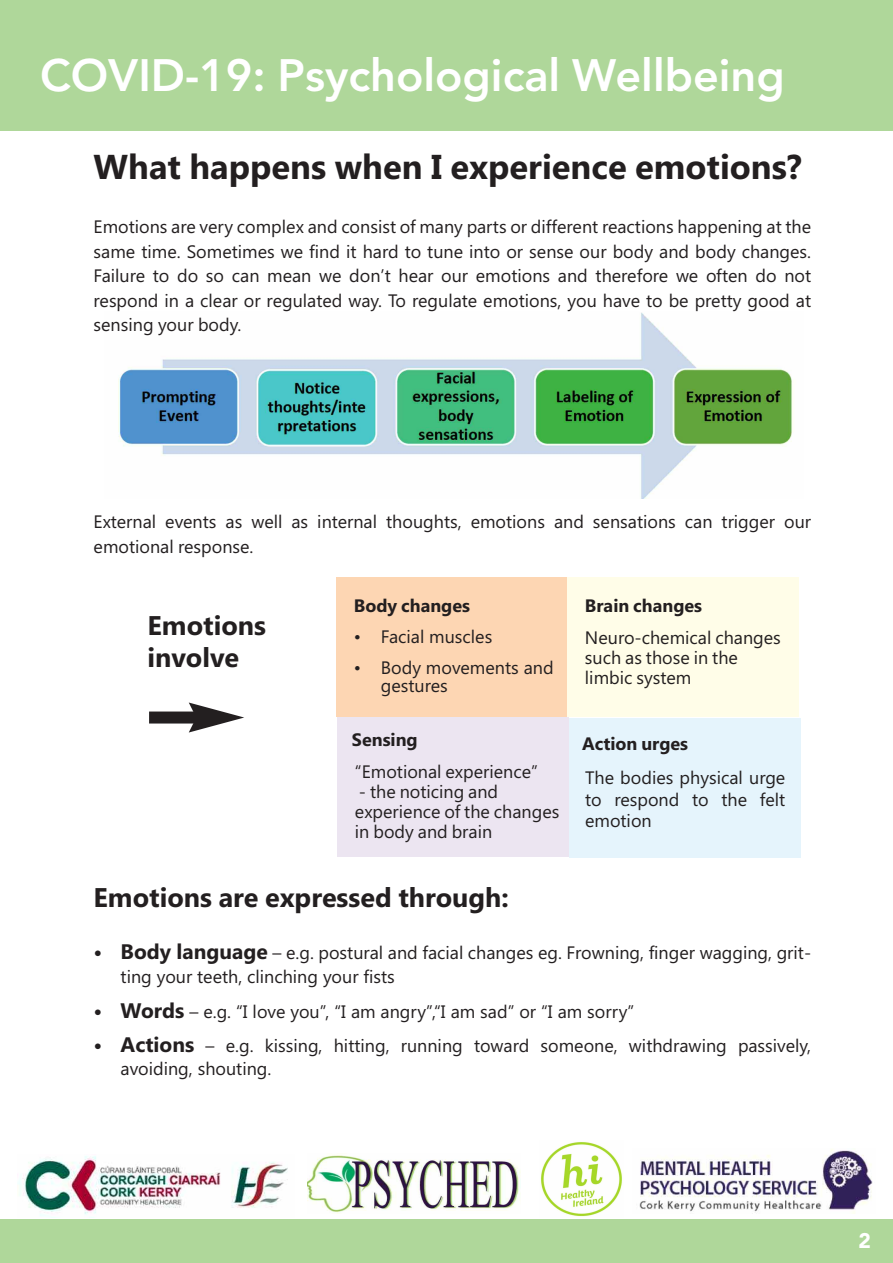
<style>
.page{position:relative;width:893px;height:1263px;background:#fff}
.page>*{position:absolute;margin:0;border:0;box-sizing:border-box;transform-origin:0 0}
.t1{font:800 45px "Avenir";color:#fff}
.t2{font:700 34.5px "Segoe UI";color:#231f20}
.t3{font:700 27px/32.7px "Segoe UI";color:#231f20}
.t4{font:900 21px "Avenir";color:#fff}
.t5{font:18px/24.6px "Segoe UI";color:#231f20}
.t6{font:700 18px "Segoe UI";color:#231f20}
.s1{font-weight:700;font-size:21px}
</style>
<div class="page">
<img style="left:118px;top:312px;width:675px;height:186px">
<div style="left:0;top:1219px;width:893px;height:44px;background:#afd79a"></div>
<div style="left:0;top:0;width:893px;height:130px;background:#afd79a"></div>
<img style="left:18px;top:1156px;width:270px;height:62px">
<img style="left:639px;top:1149px;width:234px;height:64px">
<img style="left:308px;top:1155px;width:213px;height:59px">
<img style="left:540px;top:1142px;width:82px;height:75px">
<div style="left:336px;top:577px;width:232px;height:140px;background:#fdd6b3"></div>
<div style="left:567px;top:577px;width:232px;height:140px;background:#fffde8"></div>
<div style="left:337px;top:717px;width:232px;height:139px;background:#ece5f1"></div>
<div style="left:569px;top:718px;width:232px;height:140px;background:#e5f4fc"></div>
<div style="left:149px;top:711px;width:50px;height:12px;background:#231f20"></div>
<svg style="left:189px;top:702px;width:55px;height:30px"></svg>
<h1 class="t1" style="left:40px;top:40px;width:746px">COVID-19: Psychological Wellbeing</h1>
<h2 class="t2" style="left:94px;top:147px;width:710px">What happens when I experience emotions?</h2>
<p class="t5" style="left:94px;top:214px;width:719px;text-align:justify">Emotions are very complex and consist of many parts or different reactions happening at the same time. Sometimes we find it hard to tune into or sense our body and body changes.<br>Failure to do so can mean we don’t hear our emotions and therefore we often do not respond in a clear or regulated way. To regulate emotions, you have to be pretty good at sensing your body.</p>
<p class="t5" style="left:94px;top:510px;width:719px">External events as well as internal thoughts, emotions and sensations can trigger our emotional response.</p>
<h3 class="t3" style="left:148px;top:609px;width:120px">Emotions involve</h3>
<p class="t6" style="left:354px;top:596px;width:118px">Body changes</p>
<p class="t5" style="left:354px;top:624px;width:140px">• Facial muscles</p>
<p class="t5" style="left:381px;top:658px;width:174px;line-height:18.6px;text-indent:-27px">• Body movements and gestures</p>
<p class="t6" style="left:352px;top:729px;width:67px">Sensing</p>
<p class="t5" style="left:355px;top:759px;width:184px">“Emotional experience”</p>
<p class="t5" style="left:355px;top:782px;width:206px;line-height:20.1px">- the noticing and experience of the changes in body and brain</p>
<p class="t6" style="left:585px;top:595px;width:119px">Brain changes</p>
<p class="t5" style="left:585px;top:627px;width:197px;line-height:20.1px">Neuro-chemical changes such as those in the limbic system</p>
<p class="t6" style="left:582px;top:734px;width:108px">Action urges</p>
<p class="t5" style="left:585px;top:767px;width:202px;line-height:21.6px;text-align:justify">The bodies physical urge to respond to the felt emotion</p>
<h3 class="t3" style="left:94px;top:881px;width:417px">Emotions are expressed through:</h3>
<p class="t5" style="left:121px;top:941px;width:692px;line-height:24px;text-indent:-27px"><span class="s1">• Body language</span> – e.g. postural and facial changes eg. Frowning, finger wagging, grit&shy;ting your teeth, clinching your fists</p>
<p class="t5" style="left:94px;top:999px;width:542px"><span class="s1">• Words</span> – e.g. “I love you”, “I am angry”,“I am sad” or “I am sorry”</p>
<p class="t5" style="left:121px;top:1035px;width:692px;line-height:22.5px;text-indent:-27px"><span class="s1">• Actions</span> – e.g. kissing, hitting, running toward someone, withdrawing passively, avoiding, shouting.</p>
<p class="t4" style="left:858px;top:1222px;width:14px">2</p>
</div>
